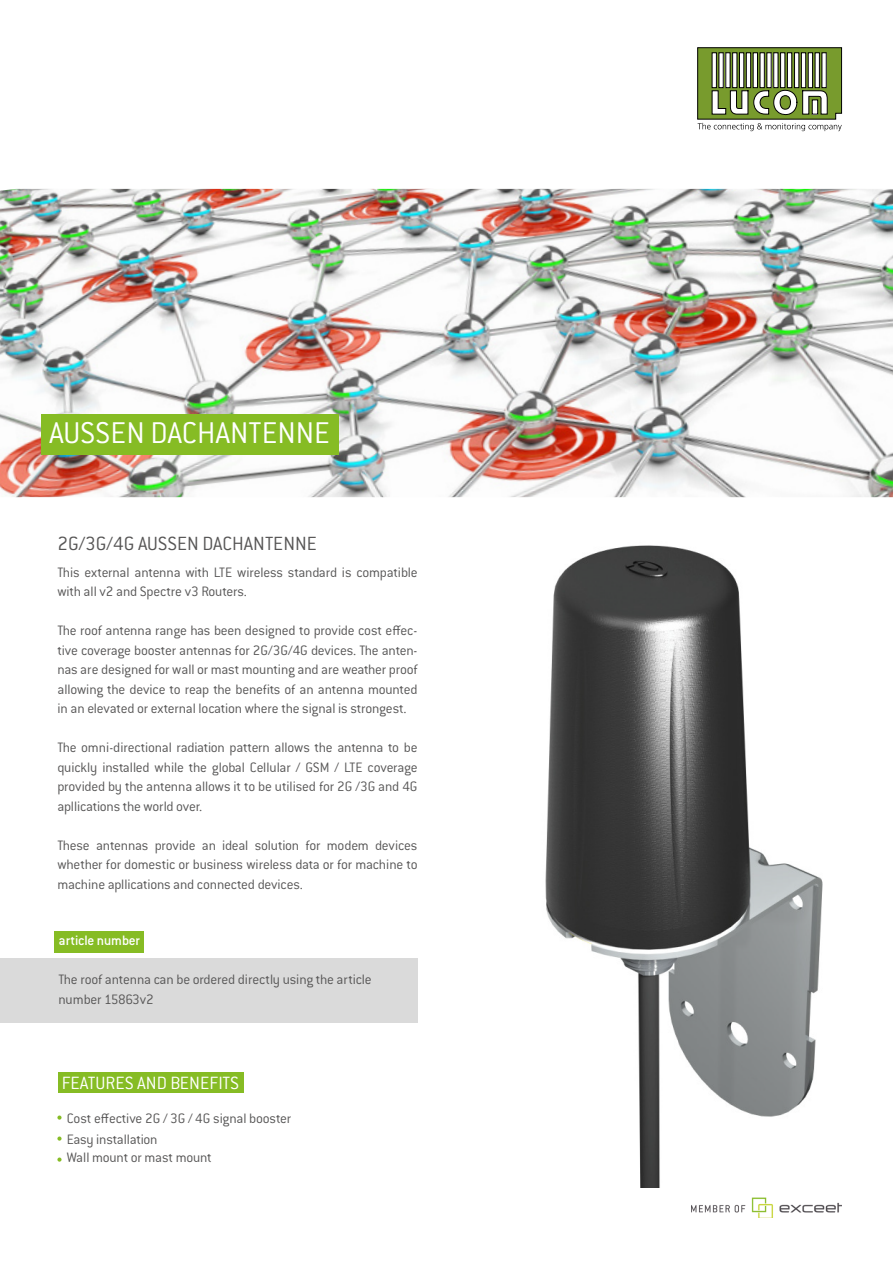
<style>
.page{position:relative;width:893px;height:1263px;background:#fff}
.page>*{position:absolute;margin:0;border:0;box-sizing:border-box;transform-origin:0 0}
.t1{font:300 33px "Conduit ITC Std";color:#fff}
.t2{font:300 21px "Conduit ITC Std";color:#575656}
.t3{font:300 19.5px "Conduit ITC Std";color:#fff}
.t4{font:300 15px/19.5px "Conduit ITC Std";letter-spacing:-.015em;color:#575656}
.t5{font:500 15px "Conduit ITC Std";letter-spacing:-.015em;color:#fff}
</style>
<div class="page">
<svg style="left:697px;top:47px;width:145px;height:84px"></svg>
<div style="left:812px;top:100px;width:6px;height:14px;background:#fff"></div>
<div style="left:812px;top:100px;width:6px;height:14px;border:1px solid #000"></div>
<hr style="left:712px;top:53px;width:4px;height:35px;background:#fff">
<div style="left:712px;top:53px;width:5px;height:35px;border:1px solid #000"></div>
<svg style="left:726px;top:53px;width:4px;height:35px"></svg>
<hr style="left:733px;top:53px;width:4px;height:35px;background:#fff">
<div style="left:732px;top:53px;width:5px;height:35px;border:1px solid #000"></div>
<div style="left:739px;top:53px;width:5px;height:35px;background:#fff"></div>
<div style="left:739px;top:53px;width:5px;height:35px;border:1px solid #000"></div>
<div style="left:746px;top:53px;width:5px;height:35px;background:#fff"></div>
<div style="left:746px;top:53px;width:5px;height:35px;border:1px solid #000"></div>
<hr style="left:753px;top:53px;width:4px;height:35px;background:#fff">
<div style="left:753px;top:53px;width:5px;height:35px;border:1px solid #000"></div>
<hr style="left:760px;top:53px;width:4px;height:35px;background:#fff">
<div style="left:760px;top:53px;width:5px;height:35px;border:1px solid #000"></div>
<hr style="left:774px;top:53px;width:4px;height:35px;background:#fff">
<div style="left:773px;top:53px;width:5px;height:35px;border:1px solid #000"></div>
<hr style="left:781px;top:53px;width:4px;height:35px;background:#fff">
<div style="left:780px;top:53px;width:5px;height:35px;border:1px solid #000"></div>
<div style="left:787px;top:53px;width:5px;height:35px;background:#fff"></div>
<div style="left:787px;top:53px;width:5px;height:35px;border:1px solid #000"></div>
<div style="left:794px;top:53px;width:5px;height:35px;background:#fff"></div>
<div style="left:794px;top:53px;width:5px;height:35px;border:1px solid #000"></div>
<div style="left:801px;top:53px;width:5px;height:35px;background:#fff"></div>
<div style="left:801px;top:53px;width:5px;height:35px;border:1px solid #000"></div>
<hr style="left:808px;top:53px;width:4px;height:35px;background:#fff">
<div style="left:808px;top:53px;width:5px;height:35px;border:1px solid #000"></div>
<hr style="left:815px;top:53px;width:4px;height:35px;background:#fff">
<div style="left:815px;top:53px;width:5px;height:35px;border:1px solid #000"></div>
<svg style="left:57px;top:1115px;width:5px;height:5px"></svg>
<svg style="left:57px;top:1136px;width:5px;height:5px"></svg>
<svg style="left:57px;top:1157px;width:5px;height:5px"></svg>
<div style="left:58px;top:1072px;width:185px;height:21px;background:#86bc24"></div>
<div style="left:0;top:958px;width:418px;height:65px;background:#dadada"></div>
<div style="left:54px;top:931px;width:90px;height:22px;background:#86bc24"></div>
<img style="left:545px;top:545px;width:278px;height:643px">
<img style="left:691px;top:1197px;width:151px;height:21px">
<img style="left:0;top:189px;width:893px;height:308px">
<div style="left:41px;top:414px;width:298px;height:41px;background:#86bc24"></div>
<h1 class="t1" style="left:49px;top:413px;width:282px">AUSSEN DACHANTENNE</h1>
<h2 class="t2" style="left:57px;top:531px;width:261px">2G/3G/4G AUSSEN DACHANTENNE</h2>
<p class="t4" style="left:57px;top:562px;width:362px">This external antenna with LTE wireless standard is compatible with all v2 and Spectre v3 Routers.</p>
<p class="t4" style="left:57px;top:620px;width:362px;text-align:justify">The roof antenna range has been designed to provide cost effec&shy;tive coverage booster antennas for 2G/3G/4G devices. The anten&shy;nas are designed for wall or mast mounting and are weather proof allowing the device to reap the benefits of an antenna mounted in an elevated or external location where the signal is strongest.</p>
<p class="t4" style="left:57px;top:737px;width:362px;text-align:justify">The omni-directional radiation pattern allows the antenna to be quickly installed while the global Cellular / GSM / LTE coverage provided by the antenna allows it to be utilised for 2G /3G and 4G apllications the world over.</p>
<p class="t4" style="left:57px;top:835px;width:362px;text-align:justify">These antennas provide an ideal solution for modem devices whether for domestic or business wireless data or for machine to machine apllications and connected devices.</p>
<p class="t5" style="left:59px;top:931px;width:83px">article number</p>
<p class="t4" style="left:59px;top:969px;width:315px">The roof antenna can be ordered directly using the article number 15863v2</p>
<h3 class="t3" style="left:62px;top:1071px;width:179px">FEATURES AND BENEFITS</h3>
<p class="t4" style="left:67px;top:1107px;width:226px;line-height:21px">Cost effective 2G / 3G / 4G signal booster<br>Easy installation</p>
<p class="t4" style="left:67px;top:1147px;width:147px">Wall mount or mast mount</p>
</div>
